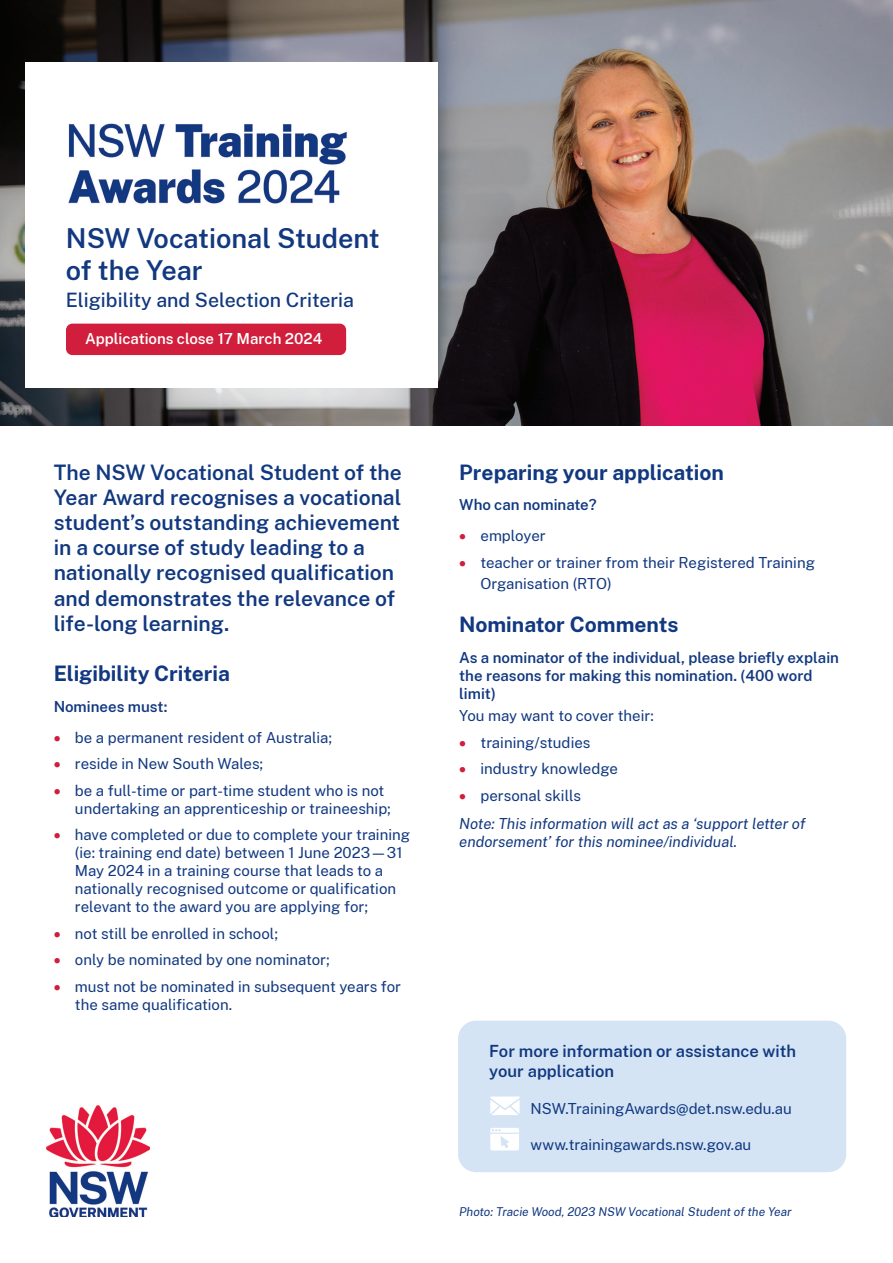
<style>
.page{position:relative;width:893px;height:1263px;background:#fff}
.page>*{position:absolute;margin:0;border:0;box-sizing:border-box;transform-origin:0 0}
.t1{font:600 27px/32.4px "Public Sans";color:#113880}
.Call_OUT_paragraph{font:600 21px/25.2px "Public Sans";color:#113880}
.SECTION_Heading{font:700 21px "Public Sans";color:#113880}
.t2{font:500 19.5px "Public Sans";color:#113880}
.Interest_text_red{font:600 16.5px/19.8px "Public Sans";color:#113880}
.normal_text{font:15px/18px "Public Sans";color:#113880}
.SECTION_sub_heading{font:600 15px/18px "Public Sans";color:#113880}
.normal_text-2{font:italic 15px/18px "Public Sans";color:#113880}
.t3{font:600 15px "Public Sans";color:#fff}
.photo_caption{font:italic 12px "Public Sans";color:#113880}
.s1{color:#d01e3c}
</style>
<div class="page">
<div style="left:458px;top:1021px;width:388px;height:151px;background:#d4e4f4;border-radius:18px"></div>
<img style="left:47px;top:1106px;width:103px;height:110px">
<svg style="left:490px;top:1128px;width:29px;height:22px"></svg>
<svg style="left:490px;top:1096px;width:30px;height:19px"></svg>
<img style="left:0;top:0;width:893px;height:425px">
<div style="left:26px;top:63px;width:412px;height:325px;background:#fff"></div>
<div style="left:66px;top:324px;width:280px;height:31px;background:#d01e3c;border-radius:6px"></div>
<img style="left:68px;top:123px;width:279px;height:81px">
<p class="t1" style="left:66px;top:220px;width:315px">NSW Vocational Student of the Year</p>
<p class="t2" style="left:66px;top:286px;width:290px">Eligibility and Selection Criteria</p>
<p class="t3" style="left:85px;top:328px;width:239px">Applications close 17 March 2024</p>
<p class="Call_OUT_paragraph" style="left:54px;top:458px;width:350px">The NSW Vocational Student of the<br>Year Award recognises a vocational student’s outstanding achievement in a course of study leading to a nationally recognised qualification and demonstrates the relevance of life-long learning.</p>
<p class="SECTION_Heading" style="left:54px;top:658px;width:178px">Eligibility Criteria</p>
<p class="SECTION_sub_heading" style="left:54px;top:697px;width:115px">Nominees must:</p>
<p class="normal_text" style="left:54px;top:727px;width:280px"><span class="s1">•</span> be a permanent resident of Australia;</p>
<p class="normal_text" style="left:54px;top:754px;width:211px"><span class="s1">•</span> reside in New South Wales;</p>
<p class="normal_text" style="left:75px;top:780px;width:317px;text-indent:-21px"><span class="s1">•</span> be a full-time or part-time student who is not undertaking an apprenticeship or traineeship;</p>
<p class="normal_text" style="left:75px;top:825px;width:337px;text-indent:-21px"><span class="s1">•</span> have completed or due to complete your training (ie: training end date) between 1 June 2023—31<br>May 2024 in a training course that leads to a nationally recognised outcome or qualification relevant to the award you are applying for;</p>
<p class="normal_text" style="left:54px;top:923px;width:226px"><span class="s1">•</span> not still be enrolled in school;</p>
<p class="normal_text" style="left:54px;top:950px;width:278px"><span class="s1">•</span> only be nominated by one nominator;</p>
<p class="normal_text" style="left:75px;top:976px;width:328px;text-indent:-21px"><span class="s1">•</span> must not be nominated in subsequent years for the same qualification.</p>
<p class="SECTION_Heading" style="left:459px;top:456px;width:266px">Preparing your application</p>
<p class="SECTION_sub_heading" style="left:459px;top:495px;width:139px">Who can nominate?</p>
<p class="normal_text" style="left:459px;top:526px;width:88px"><span class="s1">•</span> employer</p>
<p class="normal_text" style="left:480px;top:551px;width:336px;line-height:21.6px;text-indent:-21px"><span class="s1">•</span> teacher or trainer from their Registered Training<br>Organisation (RTO)</p>
<p class="SECTION_Heading" style="left:459px;top:609px;width:221px">Nominator Comments</p>
<p class="SECTION_sub_heading" style="left:459px;top:648px;width:381px">As a nominator of the individual, please briefly explain the reasons for making this nomination. (400 word limit)</p>
<p class="normal_text" style="left:459px;top:706px;width:196px">You may want to cover their:</p>
<p class="normal_text" style="left:459px;top:733px;width:133px"><span class="s1">•</span> training/studies</p>
<p class="normal_text" style="left:459px;top:759px;width:160px"><span class="s1">•</span> industry knowledge</p>
<p class="normal_text" style="left:459px;top:786px;width:123px"><span class="s1">•</span> personal skills</p>
<p class="normal_text-2" style="left:459px;top:813px;width:348px">Note: This information will act as a ‘support letter of endorsement’ for this nominee/individual.</p>
<p class="Interest_text_red" style="left:489px;top:1040px;width:308px">For more information or assistance with your application</p>
<p class="normal_text" style="left:531px;top:1099px;width:263px">NSW.TrainingAwards@det.nsw.edu.au</p>
<p class="normal_text" style="left:531px;top:1134px;width:222px">www.trainingawards.nsw.gov.au</p>
<p class="photo_caption" style="left:459px;top:1204px;width:334px">Photo: Tracie Wood, 2023 NSW Vocational Student of the Year</p>
</div>
